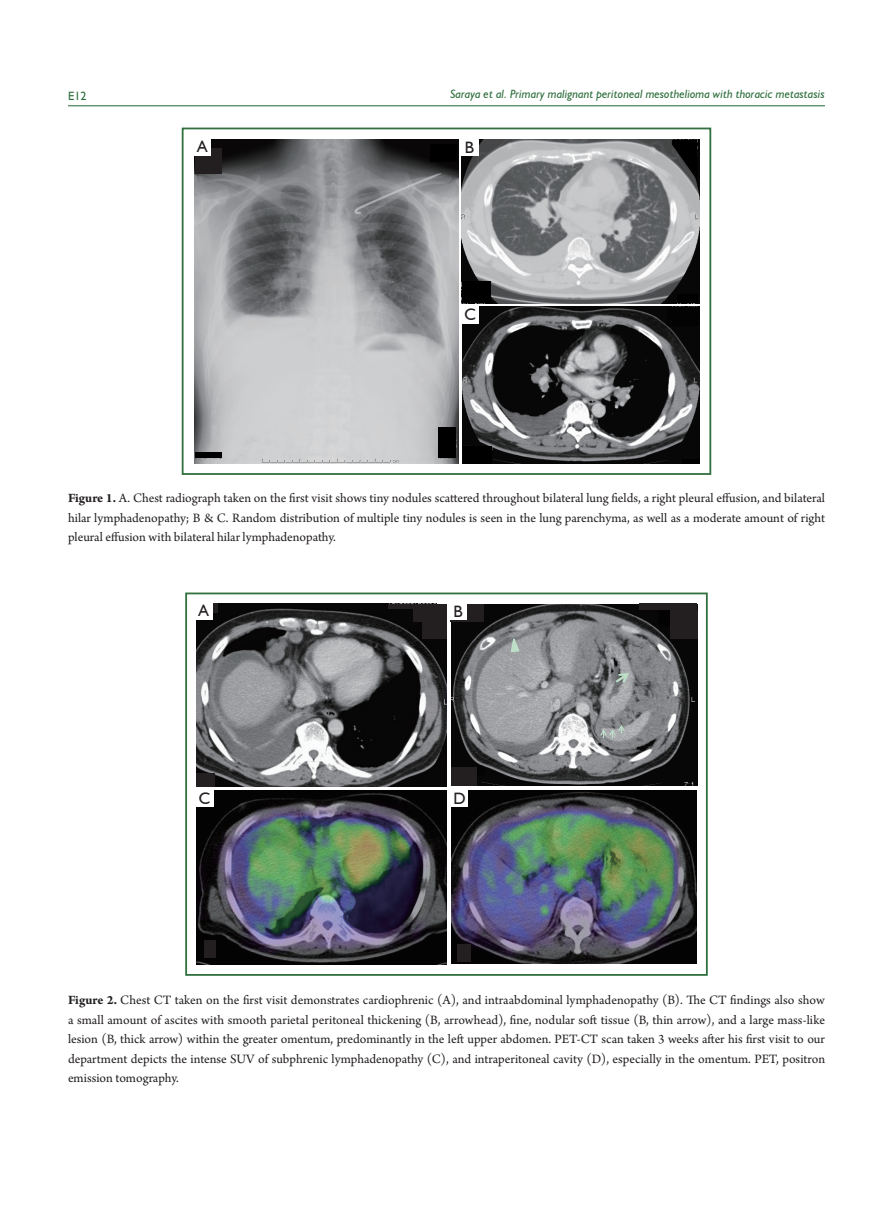
<style>
.page{position:relative;width:893px;height:1212px;background:#fff}
.page>*{position:absolute;margin:0;border:0;box-sizing:border-box;transform-origin:0 0}
.t1{font:16.5px "Humanist 521 BT";color:#231f20}
.t2{font:13.5px/19.5px "Arno Pro";color:#231f20;text-align:justify}
.t3{font:italic 12px "Humanist 521 BT";color:#30703e}
.t4{font:12px "Humanist 521 BT";color:#30703e}
.s1{font-weight:700}
</style>
<div class="page">
<hr style="left:68px;top:105px;width:757px;height:1px;background:#30703e">
<img style="left:462px;top:307px;width:237px;height:157px">
<img style="left:462px;top:139px;width:237px;height:164px">
<img style="left:194px;top:139px;width:264px;height:325px">
<div style="left:667px;top:307px;width:32px;height:19px;background:#030303"></div>
<div style="left:182px;top:128px;width:529px;height:347px;border:2px solid #30703e"></div>
<div style="left:195px;top:148px;width:27px;height:26px;background:#231f20"></div>
<div style="left:430px;top:145px;width:27px;height:17px;background:#000"></div>
<div style="left:195px;top:453px;width:27px;height:5px;background:#000"></div>
<div style="left:438px;top:427px;width:18px;height:31px;background:#000"></div>
<div style="left:463px;top:446px;width:29px;height:17px;background:#000"></div>
<hr style="left:682px;top:459px;width:17px;height:4px;background:#000">
<div style="left:677px;top:295px;width:20px;height:8px;background:#000"></div>
<div style="left:462px;top:281px;width:28px;height:22px;background:#000"></div>
<svg style="left:672px;top:139px;width:25px;height:41px"></svg>
<div style="left:194px;top:138px;width:17px;height:17px;background:#fff"></div>
<div style="left:461px;top:139px;width:17px;height:17px;background:#fff"></div>
<div style="left:462px;top:306px;width:17px;height:17px;background:#fff"></div>
<img style="left:451px;top:604px;width:246px;height:181px">
<img style="left:196px;top:604px;width:250px;height:182px">
<div style="left:659px;top:609px;width:17px;height:17px;background:#030303"></div>
<div style="left:658px;top:608px;width:19px;height:19px;border:2px solid #030303"></div>
<svg style="left:510px;top:634px;width:11px;height:19px"></svg>
<svg style="left:613px;top:671px;width:18px;height:14px"></svg>
<svg style="left:599px;top:724px;width:27px;height:14px"></svg>
<img style="left:196px;top:790px;width:251px;height:174px">
<img style="left:451px;top:790px;width:246px;height:174px">
<div style="left:476px;top:766px;width:9px;height:9px;background:#030303;border-radius:50%"></div>
<div style="left:475px;top:765px;width:11px;height:10px;border:2px solid #030303;border-radius:50%"></div>
<div style="left:185px;top:592px;width:523px;height:384px;border:2px solid #30703e"></div>
<div style="left:413px;top:604px;width:33px;height:17px;background:#231f20"></div>
<div style="left:422px;top:621px;width:24px;height:18px;background:#231f20"></div>
<hr style="left:389px;top:604px;width:33px;height:4px;background:#231f20">
<svg style="left:212px;top:604px;width:5px;height:9px"></svg>
<div style="left:196px;top:773px;width:19px;height:13px;background:#231f20"></div>
<div style="left:204px;top:940px;width:12px;height:18px;background:#231f20"></div>
<div style="left:457px;top:944px;width:13px;height:17px;background:#231f20"></div>
<div style="left:451px;top:767px;width:25px;height:18px;background:#231f20"></div>
<div style="left:451px;top:604px;width:33px;height:17px;background:#231f20"></div>
<div style="left:639px;top:604px;width:58px;height:6px;background:#231f20"></div>
<div style="left:670px;top:610px;width:27px;height:28px;background:#231f20"></div>
<div style="left:195px;top:603px;width:17px;height:17px;background:#fff"></div>
<div style="left:450px;top:603px;width:17px;height:17px;background:#fff"></div>
<div style="left:196px;top:790px;width:17px;height:17px;background:#fff"></div>
<div style="left:451px;top:790px;width:17px;height:17px;background:#fff"></div>
<p class="t4" style="left:68px;top:88px;width:20px">E12</p>
<p class="t3" style="left:450px;top:86px;width:376px">Saraya et al. Primary malignant peritoneal mesothelioma with thoracic metastasis</p>
<p class="t1" style="left:197px;top:136px;width:12px">A</p>
<p class="t1" style="left:465px;top:137px;width:11px">B</p>
<p class="t1" style="left:465px;top:304px;width:13px">C</p>
<p class="t2" style="left:68px;top:489px;width:758px"><span class="s1">Figure 1.</span> A. Chest radiograph taken on the first visit shows tiny nodules scattered throughout bilateral lung fields, a right pleural effusion, and bilateral hilar lymphadenopathy; B &amp; C. Random distribution of multiple tiny nodules is seen in the lung parenchyma, as well as a moderate amount of right pleural effusion with bilateral hilar lymphadenopathy.</p>
<p class="t1" style="left:198px;top:601px;width:12px">A</p>
<p class="t1" style="left:454px;top:601px;width:11px">B</p>
<p class="t1" style="left:199px;top:788px;width:13px">C</p>
<p class="t1" style="left:453px;top:788px;width:14px">D</p>
<p class="t2" style="left:68px;top:991px;width:759px"><span class="s1">Figure 2.</span> Chest CT taken on the first visit demonstrates cardiophrenic (A), and intraabdominal lymphadenopathy (B). The CT findings also show a small amount of ascites with smooth parietal peritoneal thickening (B, arrowhead), fine, nodular soft tissue (B, thin arrow), and a large mass-like lesion (B, thick arrow) within the greater omentum, predominantly in the left upper abdomen. PET-CT scan taken 3 weeks after his first visit to our department depicts the intense SUV of subphrenic lymphadenopathy (C), and intraperitoneal cavity (D), especially in the omentum. PET, positron emission tomography.</p>
</div>
